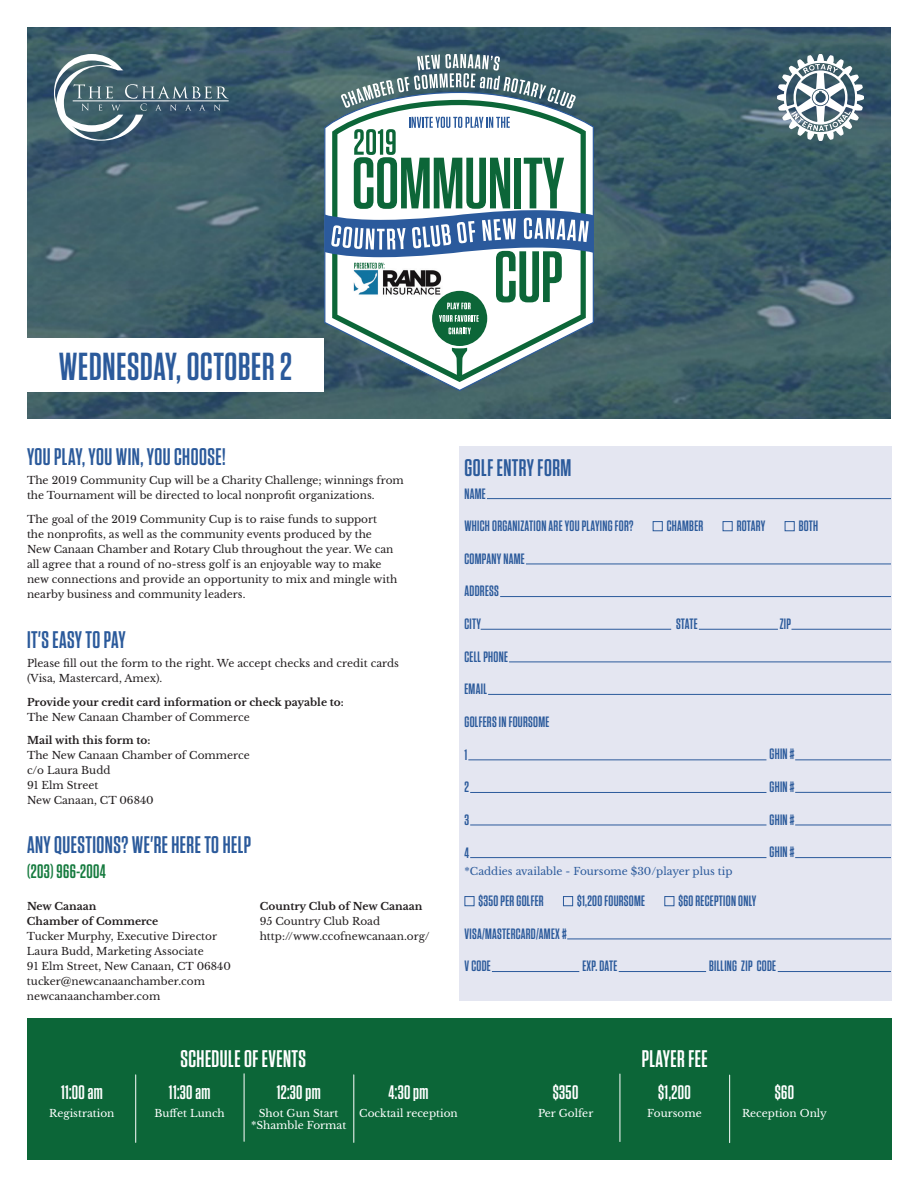
<style>
.page{position:relative;width:918px;height:1188px;background:#fff}
.page>*{position:absolute;margin:0;border:0;box-sizing:border-box;transform-origin:0 0}
.t1{font:600 39px "Tungsten Narrow";letter-spacing:.02em;color:#2b5a9b}
._10_Heads{font:600 24px "Tungsten Narrow";letter-spacing:.02em;color:#2b5a9b}
.t2{font:600 24px "Tungsten Narrow";letter-spacing:.02em;color:#fff}
.t3{font:600 19.5px "Tungsten Narrow";letter-spacing:.02em;color:#fff}
.t4{font:600 19.5px "Tungsten Narrow";letter-spacing:.02em;color:#167b3f}
._90_Form{font:600 15px "Tungsten Narrow";letter-spacing:.02em;color:#2b5a9b}
._50_Body{font:10.5px/15px "Libre Baskerville";color:#231f20}
._50_Body-2{font:700 10.5px/15px "Libre Baskerville";color:#231f20}
.t5{font:10.5px/12px "Libre Baskerville";color:#fff;text-align:center}
.t6{font:10.5px "Libre Baskerville";color:#2b5a9b}
.s1{font-weight:400}
.s2{font-weight:700}
</style>
<div class="page">
<img style="left:27px;top:27px;width:864px;height:392px">
<div style="left:27px;top:1018px;width:865px;height:142px;background:#0c6638"></div>
<hr style="left:135px;top:1075px;width:1px;height:67px;background:#fff">
<hr style="left:244px;top:1074px;width:1px;height:67px;background:#fff">
<hr style="left:353px;top:1075px;width:1px;height:67px;background:#fff">
<hr style="left:620px;top:1074px;width:1px;height:68px;background:#fff">
<hr style="left:729px;top:1075px;width:1px;height:68px;background:#fff">
<div style="left:459px;top:446px;width:433px;height:554px;background:#e4e6f1"></div>
<div style="left:13px;top:338px;width:311px;height:54px;background:#fff"></div>
<svg style="left:54px;top:54px;width:175px;height:87px;background:#55707d"></svg>
<hr style="left:73px;top:101px;width:156px;height:1px;background:#fff">
<svg style="left:324px;top:92px;width:270px;height:299px;background:#4d6b75"></svg>
<svg style="left:332px;top:100px;width:254px;height:282px"></svg>
<svg style="left:341px;top:54px;width:235px;height:55px"></svg>
<div style="left:432px;top:291px;width:55px;height:55px;background:#0c6638;border-radius:50%"></div>
<svg style="left:439px;top:315px;width:40px;height:7px"></svg>
<svg style="left:449px;top:328px;width:22px;height:6px"></svg>
<svg style="left:452px;top:348px;width:15px;height:28px"></svg>
<svg style="left:325px;top:117px;width:269px;height:192px"></svg>
<svg style="left:777px;top:54px;width:87px;height:87px"></svg>
<div style="left:653px;top:521px;width:10px;height:10px;border:1px solid #2b5a9b"></div>
<div style="left:723px;top:521px;width:10px;height:10px;border:1px solid #2b5a9b"></div>
<div style="left:785px;top:521px;width:10px;height:10px;border:1px solid #2b5a9b"></div>
<div style="left:465px;top:896px;width:9px;height:10px;border:1px solid #2b5a9b"></div>
<div style="left:563px;top:896px;width:10px;height:10px;border:1px solid #2b5a9b"></div>
<div style="left:664px;top:896px;width:10px;height:10px;border:1px solid #2b5a9b"></div>
<hr style="left:487px;top:498px;width:404px;height:1px;background:#2b5a9b">
<hr style="left:526px;top:564px;width:365px;height:1px;background:#2b5a9b">
<hr style="left:500px;top:596px;width:391px;height:1px;background:#2b5a9b">
<hr style="left:481px;top:629px;width:190px;height:1px;background:#2b5a9b">
<hr style="left:509px;top:662px;width:382px;height:1px;background:#2b5a9b">
<hr style="left:488px;top:694px;width:403px;height:1px;background:#2b5a9b">
<hr style="left:468px;top:760px;width:298px;height:1px;background:#2b5a9b">
<hr style="left:795px;top:760px;width:96px;height:1px;background:#2b5a9b">
<hr style="left:795px;top:792px;width:96px;height:1px;background:#2b5a9b">
<hr style="left:795px;top:825px;width:96px;height:1px;background:#2b5a9b">
<hr style="left:795px;top:857px;width:96px;height:1px;background:#2b5a9b">
<hr style="left:470px;top:792px;width:296px;height:1px;background:#2b5a9b">
<hr style="left:470px;top:825px;width:296px;height:1px;background:#2b5a9b">
<hr style="left:470px;top:857px;width:296px;height:1px;background:#2b5a9b">
<hr style="left:567px;top:939px;width:324px;height:1px;background:#2b5a9b">
<hr style="left:492px;top:971px;width:87px;height:1px;background:#2b5a9b">
<hr style="left:619px;top:971px;width:87px;height:1px;background:#2b5a9b">
<hr style="left:778px;top:971px;width:113px;height:1px;background:#2b5a9b">
<hr style="left:699px;top:629px;width:79px;height:1px;background:#2b5a9b">
<hr style="left:791px;top:629px;width:100px;height:1px;background:#2b5a9b">
<p class="t1" style="left:59px;top:347px;width:235px">WEDNESDAY, OCTOBER 2</p>
<p class="_10_Heads" style="left:27px;top:444px;width:200px">YOU PLAY, YOU WIN, YOU CHOOSE!</p>
<p class="_50_Body" style="left:27px;top:473px;width:378px">The 2019 Community Cup will be a Charity Challenge; winnings from the Tournament will be directed to local nonprofit organizations.</p>
<p class="_50_Body" style="left:27px;top:511px;width:372px">The goal of the 2019 Community Cup is to raise funds to support<br>the nonprofits, as well as the community events produced by the New Canaan Chamber and Rotary Club throughout the year. We can all agree that a round of no-stress golf is an enjoyable way to make new connections and provide an opportunity to mix and mingle with nearby business and community leaders.</p>
<p class="_10_Heads" style="left:27px;top:627px;width:100px">IT'S EASY TO PAY</p>
<p class="_50_Body" style="left:27px;top:656px;width:373px">Please fill out the form to the right. We accept checks and credit cards (Visa, Mastercard, Amex).</p>
<p class="_50_Body-2" style="left:27px;top:694px;width:318px">Provide your credit card information or check payable to:<br><span class="s1">The New Canaan Chamber of Commerce</span></p>
<p class="_50_Body" style="left:27px;top:733px;width:224px"><span class="s2">Mail with this form to:<br></span>The New Canaan Chamber of Commerce c/o Laura Budd<br>91 Elm Street<br>New Canaan, CT 06840</p>
<p class="_10_Heads" style="left:27px;top:833px;width:226px">ANY QUESTIONS? WE'RE HERE TO HELP</p>
<p class="t4" style="left:27px;top:862px;width:80px">(203) 966-2004</p>
<p class="_50_Body-2" style="left:27px;top:899px;width:133px">New Canaan<br>Chamber of Commerce</p>
<p class="_50_Body" style="left:27px;top:929px;width:192px">Tucker Murphy, Executive Director</p>
<p class="_50_Body" style="left:27px;top:944px;width:178px">Laura Budd, Marketing Associate</p>
<p class="_50_Body" style="left:27px;top:959px;width:205px">91 Elm Street, New Canaan, CT 06840</p>
<p class="_50_Body" style="left:27px;top:974px;width:179px">tucker@newcanaanchamber.com newcanaanchamber.com</p>
<p class="_50_Body-2" style="left:260px;top:899px;width:164px">Country Club of New Canaan</p>
<p class="_50_Body" style="left:260px;top:914px;width:122px">95 Country Club Road</p>
<p class="_50_Body" style="left:260px;top:929px;width:172px">http://www.ccofnewcanaan.org/</p>
<p class="_10_Heads" style="left:465px;top:456px;width:108px">GOLF ENTRY FORM</p>
<p class="_90_Form" style="left:465px;top:486px;width:23px">NAME</p>
<p class="_90_Form" style="left:465px;top:518px;width:170px">WHICH ORGANIZATION ARE YOU PLAYING FOR?</p>
<p class="_90_Form" style="left:667px;top:518px;width:38px">CHAMBER</p>
<p class="_90_Form" style="left:737px;top:518px;width:30px">ROTARY</p>
<p class="_90_Form" style="left:799px;top:518px;width:21px">BOTH</p>
<p class="_90_Form" style="left:465px;top:551px;width:62px">COMPANY NAME</p>
<p class="_90_Form" style="left:465px;top:584px;width:36px">ADDRESS</p>
<p class="_90_Form" style="left:465px;top:616px;width:18px">CITY</p>
<p class="_90_Form" style="left:676px;top:616px;width:23px">STATE</p>
<p class="_90_Form" style="left:780px;top:616px;width:13px">ZIP</p>
<p class="_90_Form" style="left:465px;top:649px;width:45px">CELL PHONE</p>
<p class="_90_Form" style="left:465px;top:682px;width:24px">EMAIL</p>
<p class="_90_Form" style="left:465px;top:714px;width:86px">GOLFERS IN FOURSOME</p>
<p class="_90_Form" style="left:465px;top:747px;width:4px">1</p>
<p class="_90_Form" style="left:465px;top:780px;width:6px">2</p>
<p class="_90_Form" style="left:465px;top:812px;width:6px">3</p>
<p class="_90_Form" style="left:465px;top:845px;width:6px">4</p>
<p class="_90_Form" style="left:479px;top:893px;width:67px">$350 PER GOLFER</p>
<p class="_90_Form" style="left:577px;top:893px;width:69px">$1,200 FOURSOME</p>
<p class="_90_Form" style="left:678px;top:893px;width:79px">$60 RECEPTION ONLY</p>
<p class="_90_Form" style="left:465px;top:926px;width:104px">VISA/MASTERCARD/AMEX #</p>
<p class="_90_Form" style="left:465px;top:959px;width:28px">V CODE</p>
<p class="_90_Form" style="left:583px;top:959px;width:36px">EXP. DATE</p>
<p class="_90_Form" style="left:709px;top:959px;width:68px">BILLING ZIP CODE</p>
<p class="_90_Form" style="left:770px;top:747px;width:26px">GHIN #</p>
<p class="_90_Form" style="left:770px;top:779px;width:26px">GHIN #</p>
<p class="_90_Form" style="left:770px;top:812px;width:26px">GHIN #</p>
<p class="_90_Form" style="left:770px;top:845px;width:26px">GHIN #</p>
<p class="t6" style="left:465px;top:865px;width:270px">*Caddies available - Foursome $30/player plus tip</p>
<p class="t3" style="left:61px;top:1083px;width:43px">11:00 am</p>
<p class="t5" style="left:49px;top:1107px;width:67px">Registration</p>
<p class="t2" style="left:180px;top:1047px;width:127px">SCHEDULE OF EVENTS</p>
<p class="t2" style="left:642px;top:1047px;width:67px">PLAYER FEE</p>
<p class="t3" style="left:553px;top:1083px;width:27px">$350</p>
<p class="t5" style="left:538px;top:1107px;width:57px">Per Golfer</p>
<p class="t3" style="left:658px;top:1083px;width:34px">$1,200</p>
<p class="t5" style="left:647px;top:1107px;width:56px">Foursome</p>
<p class="t3" style="left:169px;top:1083px;width:43px">11:30 am</p>
<p class="t5" style="left:155px;top:1107px;width:72px">Buffet Lunch</p>
<p class="t3" style="left:277px;top:1083px;width:45px">12:30 pm</p>
<p class="t5" style="left:251px;top:1107px;width:97px">Shot Gun Start *Shamble Format</p>
<p class="t3" style="left:389px;top:1083px;width:41px">4:30 pm</p>
<p class="t5" style="left:359px;top:1107px;width:100px">Cocktail reception</p>
<p class="t3" style="left:775px;top:1083px;width:21px">$60</p>
<p class="t5" style="left:742px;top:1107px;width:86px">Reception Only</p>
</div>
